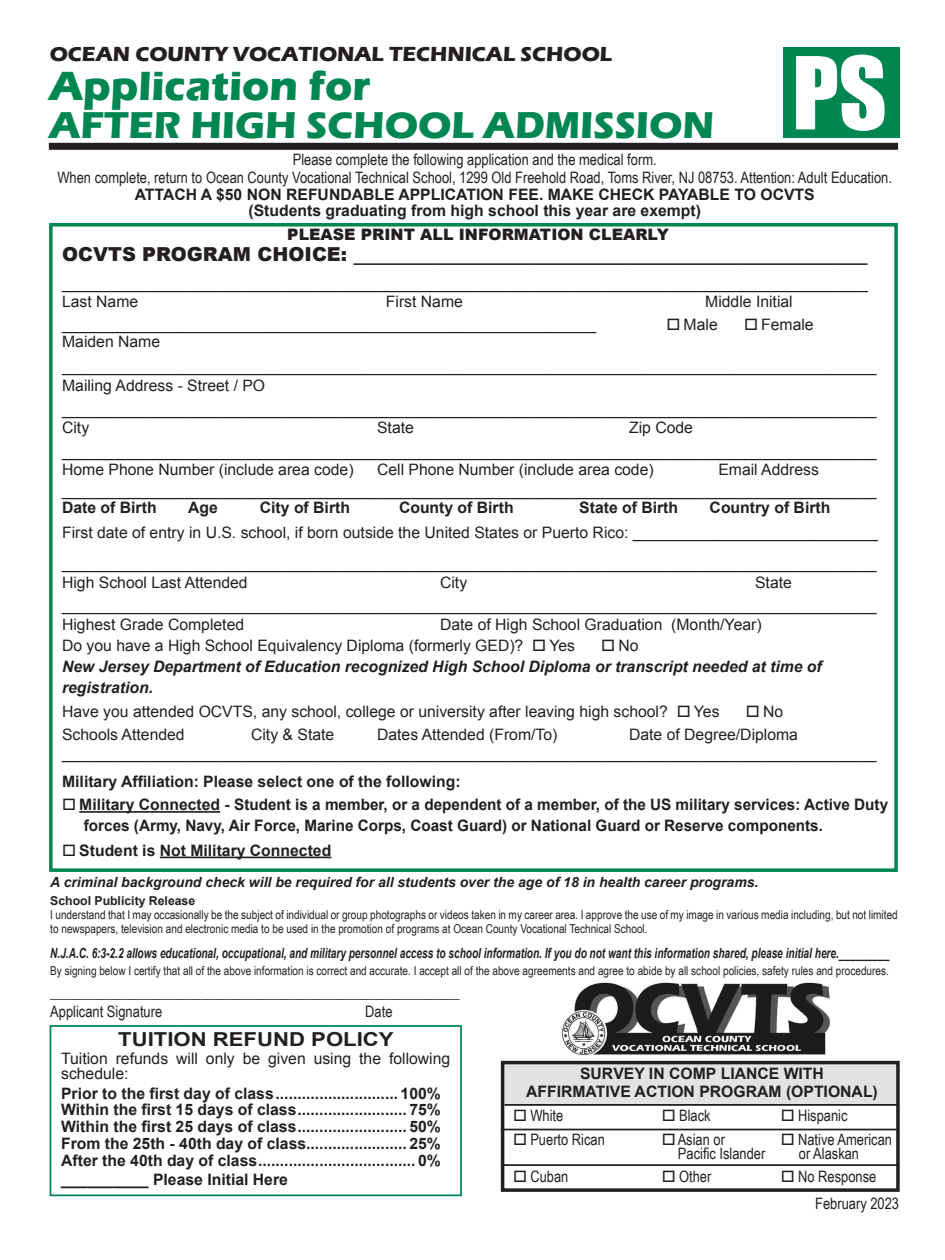
<style>
.page{position:relative;width:945px;height:1260px;background:#fff}
.page>*{position:absolute;margin:0;border:0;box-sizing:border-box;transform-origin:0 0}
.t1{font:92.75px "Impact";color:#fff}
.t2{font:700 42px "Eras ITC";color:#008751}
.t3{font:700 38.5px "Eras ITC";color:#008751}
.t4{font:700 21px "Eras ITC";color:#231f20}
.t5{font:19.25px "Arial";color:#231f20}
.t6{font:700 19.25px "Arial";color:#231f20;scale:1.15 1}
.t7{font:15.75px/15.8px "Arial";color:#231f20}
.t8{font:700 15.75px/17.5px "Arial";color:#231f20;text-align:center}
.t9{font:15.75px "Arial Narrow";color:#231f20}
.t10{font:italic 700 15.75px "Arial";color:#231f20}
.t11{font:900 15.75px "Arial";color:#231f20}
.t12{font:italic 700 14px "Arial";color:#231f20;scale:.72 1}
.t13{font:italic 700 14px "Arial";color:#231f20}
.t14{font:12.25px/14px "Arial Narrow";color:#231f20}
.t15{font:700 12.25px "Arial";color:#231f20}
.s1{font-weight:900}
</style>
<div class="page">
<div style="left:49px;top:223px;width:849px;height:649px;border:4px solid #008751"></div>
<div style="left:783px;top:47px;width:117px;height:91px;background:#008751"></div>
<div style="left:49px;top:143px;width:849px;height:7px;background:#231f20"></div>
<hr style="left:79px;top:811px;width:141px;height:2px;background:#231f20">
<hr style="left:160px;top:857px;width:171px;height:1px;background:#231f20">
<div style="left:501px;top:1061px;width:397px;height:45px;background:#e1e2e4"></div>
<div style="left:501px;top:1061px;width:399px;height:131px;border:4px solid #231f20"></div>
<hr style="left:505px;top:1104px;width:393px;height:2px;background:#231f20">
<hr style="left:501px;top:1129px;width:396px;height:1px;background:#231f20">
<hr style="left:501px;top:1164px;width:397px;height:2px;background:#231f20">
<img style="left:562px;top:982px;width:268px;height:74px">
<div style="left:50px;top:1025px;width:412px;height:171px;border:2px solid #008751"></div>
<p class="t4" style="left:50px;top:42px;width:564px">OCEAN COUNTY VOCATIONAL TECHNICAL SCHOOL</p>
<p class="t2" style="left:49px;top:61px;width:323px">Application for</p>
<p class="t3" style="left:49px;top:103px;width:667px">AFTER HIGH SCHOOL ADMISSION</p>
<p class="t1" style="left:792px;top:21px;width:96px">PS</p>
<p class="t9" style="left:293px;top:148px;width:365px">Please complete the following application and the medical form.</p>
<p class="t9" style="left:57px;top:166px;width:836px">When complete, return to Ocean County Vocational Technical School, 1299 Old Freehold Road, Toms River, NJ 08753. Attention: Adult Education.</p>
<p class="t8" style="left:135px;top:186px;width:681px">ATTACH A $50 NON REFUNDABLE APPLICATION FEE. MAKE CHECK PAYABLE TO OCVTS</p>
<p class="t8" style="left:249px;top:202px;width:454px">(Students graduating from high school this year are exempt)</p>
<p class="t11" style="left:287px;top:223px;width:383px">PLEASE PRINT ALL INFORMATION CLEARLY</p>
<p class="t5" style="left:62px;top:242px;width:807px"><span class="s1">OCVTS PROGRAM CHOICE:</span> ________________________________________________</p>
<p class="t7" style="left:62px;top:276px;width:807px">____________________________________________________________________________________________</p>
<p class="t7" style="left:62px;top:294px;width:78px">Last Name</p>
<p class="t7" style="left:386px;top:294px;width:79px">First Name</p>
<p class="t7" style="left:705px;top:294px;width:89px">Middle Initial</p>
<p class="t7" style="left:62px;top:316px;width:536px">_____________________________________________________________</p>
<p class="t7" style="left:666px;top:316px;width:53px">□ Male</p>
<p class="t7" style="left:744px;top:316px;width:71px">□ Female</p>
<p class="t7" style="left:62px;top:334px;width:100px">Maiden Name</p>
<p class="t7" style="left:62px;top:358px;width:816px">_____________________________________________________________________________________________</p>
<p class="t7" style="left:62px;top:378px;width:205px">Mailing Address - Street / PO</p>
<p class="t7" style="left:62px;top:402px;width:816px">_____________________________________________________________________________________________</p>
<p class="t7" style="left:62px;top:420px;width:29px">City</p>
<p class="t7" style="left:377px;top:420px;width:38px">State</p>
<p class="t7" style="left:629px;top:420px;width:65px">Zip Code</p>
<p class="t7" style="left:62px;top:444px;width:816px">_____________________________________________________________________________________________</p>
<p class="t7" style="left:62px;top:462px;width:293px">Home Phone Number (include area code)</p>
<p class="t7" style="left:377px;top:462px;width:278px">Cell Phone Number (include area code)</p>
<p class="t7" style="left:718px;top:462px;width:102px">Email Address</p>
<p class="t7" style="left:62px;top:483px;width:816px">_____________________________________________________________________________________________</p>
<p class="t8" style="left:62px;top:500px;width:96px">Date of Birth</p>
<p class="t8" style="left:188px;top:500px;width:31px">Age</p>
<p class="t8" style="left:260px;top:500px;width:92px">City of Birth</p>
<p class="t8" style="left:399px;top:500px;width:116px">County of Birth</p>
<p class="t8" style="left:579px;top:500px;width:100px">State of Birth</p>
<p class="t8" style="left:710px;top:500px;width:122px">Country of Birth</p>
<p class="t7" style="left:62px;top:525px;width:817px">First date of entry in U.S. school, if born outside the United States or Puerto Rico: ____________________________</p>
<p class="t7" style="left:62px;top:556px;width:816px">_____________________________________________________________________________________________</p>
<p class="t7" style="left:62px;top:575px;width:187px">High School Last Attended</p>
<p class="t7" style="left:440px;top:575px;width:29px">City</p>
<p class="t7" style="left:755px;top:575px;width:38px">State</p>
<p class="t7" style="left:62px;top:598px;width:816px">_____________________________________________________________________________________________</p>
<p class="t7" style="left:62px;top:617px;width:184px">Highest Grade Completed</p>
<p class="t7" style="left:440px;top:617px;width:323px">Date of High School Graduation (Month/Year)</p>
<p class="t7" style="left:62px;top:638px;width:514px">Do you have a High School Equivalency Diploma (formerly GED)? □ Yes</p>
<p class="t7" style="left:601px;top:638px;width:39px">□ No</p>
<p class="t10" style="left:62px;top:656px;width:761px">New Jersey Department of Education recognized High School Diploma or transcript needed at time of</p>
<p class="t10" style="left:62px;top:677px;width:93px">registration.</p>
<p class="t7" style="left:62px;top:704px;width:659px">Have you attended OCVTS, any school, college or university after leaving high school? □ Yes</p>
<p class="t7" style="left:746px;top:704px;width:39px">□ No</p>
<p class="t7" style="left:62px;top:727px;width:124px">Schools Attended</p>
<p class="t7" style="left:251px;top:727px;width:85px">City &amp; State</p>
<p class="t7" style="left:377px;top:727px;width:182px">Dates Attended (From/To)</p>
<p class="t7" style="left:629px;top:727px;width:170px">Date of Degree/Diploma</p>
<p class="t7" style="left:62px;top:746px;width:816px">_____________________________________________________________________________________________</p>
<p class="t8" style="left:62px;top:774px;width:400px">Military Affiliation: Please select one of the following:</p>
<p class="t8" style="left:62px;top:796px;width:828px">□ Military Connected - Student is a member, or a dependent of a member, of the US military services: Active Duty</p>
<p class="t8" style="left:84px;top:817px;width:741px">forces (Army, Navy, Air Force, Marine Corps, Coast Guard) or National Guard or Reserve components.</p>
<p class="t8" style="left:62px;top:842px;width:271px">□ Student is Not Military Connected</p>
<p class="t13" style="left:50px;top:873px;width:710px">A criminal background check will be required for all students over the age of 18 in health career programs.</p>
<p class="t15" style="left:50px;top:893px;width:147px">School Publicity Release</p>
<p class="t14" style="left:50px;top:907px;width:849px">I understand that I may occasionally be the subject of individual or group photographs or videos taken in my career area. I approve the use of my image in various media including, but not limited to newspapers, television and electronic media to be used in the promotion of programs at Ocean County Vocational Technical School.</p>
<p class="t12" style="left:50px;top:943px;width:1167px">N.J.A.C. 6:3-2.2 allows educational, occupational, and military personnel access to school information. If you do not want this information shared, please initial here._________</p>
<p class="t14" style="left:50px;top:963px;width:840px">By signing below I certify that all of the above information is correct and accurate. I accept all of the above agreements and agree to abide by all school policies, safety rules and procedures.</p>
<p class="t9" style="left:50px;top:981px;width:411px">_________________________________________________________</p>
<p class="t9" style="left:50px;top:1000px;width:114px">Applicant Signature</p>
<p class="t9" style="left:365px;top:1000px;width:29px">Date</p>
<p class="t6" style="left:118px;top:1027px;width:241px">TUITION REFUND POLICY</p>
<p class="t7" style="left:61px;top:1050px;width:391px">Tuition refunds will only be given using the following schedule:</p>
<p class="t8" style="left:61px;top:1085px;width:381px">Prior to the first day of class............................ 100%</p>
<p class="t8" style="left:61px;top:1102px;width:381px">Within the first 15 days of class......................... 75%</p>
<p class="t8" style="left:61px;top:1118px;width:381px">Within the first 25 days of class......................... 50%</p>
<p class="t8" style="left:61px;top:1135px;width:381px">From the 25th - 40th day of class....................... 25%</p>
<p class="t8" style="left:61px;top:1152px;width:381px">After the 40th day of class.................................... 0%</p>
<p class="t8" style="left:61px;top:1171px;width:228px">__________ Please Initial Here</p>
<p class="t8" style="left:526px;top:1065px;width:353px">SURVEY IN COMP LIANCE WITH<br>AFFIRMATIVE ACTION PROGRAM (OPTIONAL)</p>
<p class="t9" style="left:513px;top:1104px;width:52px">□ White</p>
<p class="t9" style="left:662px;top:1104px;width:50px">□ Black</p>
<p class="t9" style="left:781px;top:1104px;width:68px">□ Hispanic</p>
<p class="t9" style="left:513px;top:1128px;width:93px">□ Puerto Rican</p>
<p class="t9" style="left:662px;top:1128px;width:65px">□Asian or</p>
<p class="t9" style="left:781px;top:1128px;width:113px">□ Native American</p>
<p class="t9" style="left:678px;top:1142px;width:89px">Pacific Islander</p>
<p class="t9" style="left:799px;top:1142px;width:62px">or Alaskan</p>
<p class="t9" style="left:513px;top:1165px;width:57px">□ Cuban</p>
<p class="t9" style="left:662px;top:1165px;width:51px">□ Other</p>
<p class="t9" style="left:781px;top:1165px;width:97px">□ No Response</p>
<p class="t9" style="left:815px;top:1192px;width:85px">February 2023</p>
</div>
